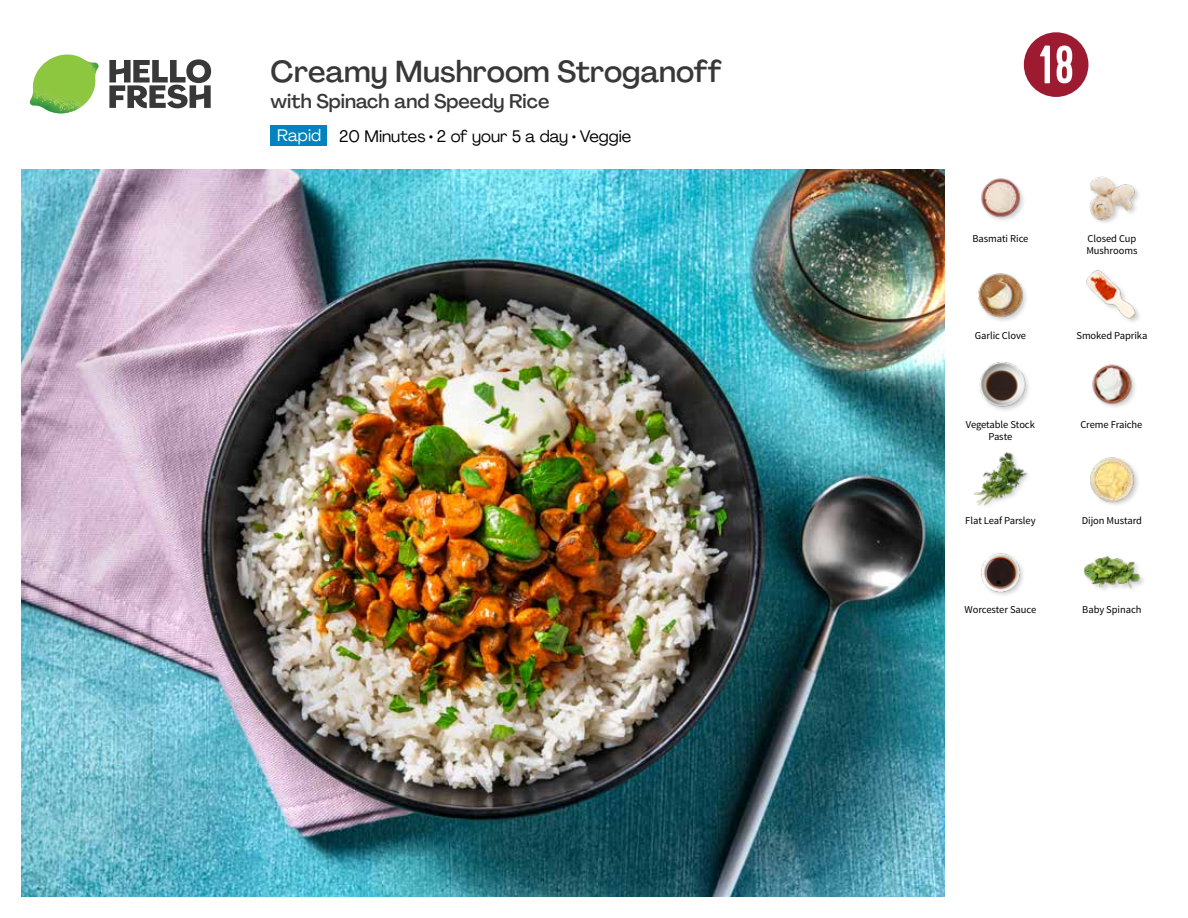
<style>
.page{position:relative;width:1188px;height:918px;background:#fff}
.page>*{position:absolute;margin:0;border:0;box-sizing:border-box;transform-origin:0 0}
.t1{font:54px "Kapra";color:#fff}
.t2{font:500 30px "Agrandir";color:#383839}
.t3{font:500 19.5px "Agrandir";color:#383839}
.t4{font:16.5px "Agrandir";color:#000}
.t5{font:16.5px "Agrandir";color:#fff}
.t6{font:10.5px/12px "Source Sans Pro";letter-spacing:-.005em;color:#000}
</style>
<div class="page">
<svg style="left:109px;top:59px;width:102px;height:49px"></svg>
<img style="left:30px;top:55px;width:69px;height:59px">
<img style="left:21px;top:170px;width:924px;height:727px">
<div style="left:271px;top:126px;width:56px;height:20px;background:#0083be"></div>
<img style="left:981px;top:553px;width:42px;height:42px">
<div style="left:1083px;top:555px;width:64px;height:40px;background:#000;opacity:.2"></div>
<img style="left:1083px;top:555px;width:58px;height:40px">
<img style="left:1092px;top:364px;width:43px;height:43px">
<img style="left:973px;top:452px;width:55px;height:54px">
<img style="left:1090px;top:457px;width:48px;height:48px">
<img style="left:979px;top:362px;width:50px;height:49px">
<img style="left:981px;top:178px;width:43px;height:43px">
<img style="left:978px;top:273px;width:48px;height:48px">
<img style="left:1086px;top:270px;width:53px;height:52px">
<img style="left:1089px;top:176px;width:50px;height:47px">
<svg style="left:1023px;top:32px;width:66px;height:65px"></svg>
<h2 class="t2" style="left:271px;top:53px;width:453px">Creamy Mushroom Stroganoff</h2>
<h3 class="t3" style="left:271px;top:89px;width:280px">with Spinach and Speedy Rice</h3>
<h3 class="t5" style="left:277px;top:125px;width:46px">Rapid</h3>
<h3 class="t4" style="left:339px;top:126px;width:294px">20 Minutes • 2 of your 5 a day • Veggie</h3>
<h1 class="t1" style="left:1039px;top:34px;width:36px">18</h1>
<p class="t6" style="left:972px;top:232px;width:58px">Basmati Rice</p>
<p class="t6" style="left:1086px;top:232px;width:53px">Closed Cup<br>Mushrooms</p>
<p class="t6" style="left:975px;top:330px;width:53px">Garlic Clove</p>
<p class="t6" style="left:1076px;top:330px;width:72px">Smoked Paprika</p>
<p class="t6" style="left:966px;top:418px;width:71px">Vegetable Stock</p>
<p class="t6" style="left:1080px;top:418px;width:64px">Creme Fraiche</p>
<p class="t6" style="left:988px;top:430px;width:25px">Paste</p>
<p class="t6" style="left:965px;top:515px;width:72px">Flat Leaf Parsley</p>
<p class="t6" style="left:1082px;top:515px;width:62px">Dijon Mustard</p>
<p class="t6" style="left:965px;top:603px;width:73px">Worcester Sauce</p>
<p class="t6" style="left:1082px;top:603px;width:61px">Baby Spinach</p>
</div>
